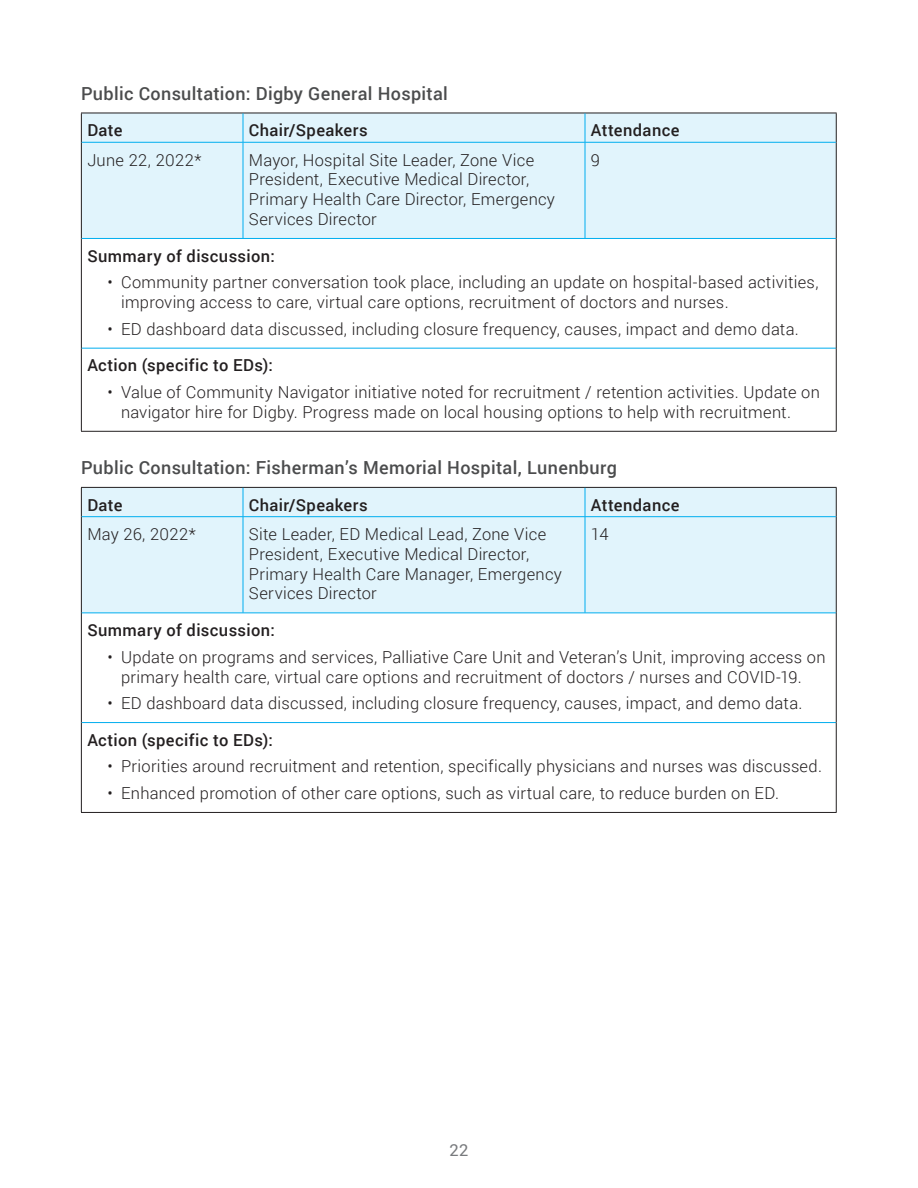
<style>
.page{position:relative;width:918px;height:1188px;background:#fff}
.page>*{position:absolute;margin:0;border:0;box-sizing:border-box;transform-origin:0 0}
.t1{font:500 18px "Roboto";letter-spacing:.02em;color:#4b4c4d}
.t2{font:300 16.5px/19.8px "Roboto";letter-spacing:.015em;color:#231f20}
.t3{font:500 16.5px "Roboto";letter-spacing:.025em;color:#231f20}
.t4{font:16.5px "Roboto";color:#787a7d}
</style>
<div class="page">
<div style="left:82px;top:114px;width:754px;height:124px;background:#e1f4fc"></div>
<hr style="left:81px;top:113px;width:162px;height:1px;background:#231f20">
<svg style="left:81px;top:113px;width:1px;height:29px"></svg>
<hr style="left:243px;top:113px;width:342px;height:1px;background:#231f20">
<hr style="left:585px;top:113px;width:252px;height:1px;background:#231f20">
<svg style="left:836px;top:113px;width:1px;height:29px"></svg>
<hr style="left:81px;top:142px;width:1px;height:96px;background:#231f20">
<hr style="left:836px;top:142px;width:1px;height:96px;background:#231f20">
<hr style="left:81px;top:238px;width:1px;height:110px;background:#231f20">
<hr style="left:81px;top:348px;width:1px;height:83px;background:#231f20">
<hr style="left:81px;top:431px;width:162px;height:1px;background:#231f20">
<hr style="left:243px;top:431px;width:342px;height:1px;background:#231f20">
<hr style="left:585px;top:431px;width:252px;height:1px;background:#231f20">
<svg style="left:243px;top:113px;width:1px;height:29px"></svg>
<svg style="left:585px;top:113px;width:1px;height:29px"></svg>
<hr style="left:82px;top:142px;width:161px;height:1px;background:#00aeef">
<hr style="left:243px;top:142px;width:342px;height:1px;background:#00aeef">
<hr style="left:243px;top:142px;width:1px;height:96px;background:#00aeef">
<hr style="left:585px;top:142px;width:251px;height:1px;background:#00aeef">
<hr style="left:585px;top:142px;width:1px;height:96px;background:#00aeef">
<hr style="left:82px;top:238px;width:161px;height:1px;background:#00aeef">
<hr style="left:243px;top:238px;width:342px;height:1px;background:#00aeef">
<hr style="left:585px;top:238px;width:251px;height:1px;background:#00aeef">
<hr style="left:82px;top:348px;width:161px;height:1px;background:#00aeef">
<hr style="left:243px;top:348px;width:342px;height:1px;background:#00aeef">
<hr style="left:585px;top:348px;width:251px;height:1px;background:#00aeef">
<hr style="left:836px;top:238px;width:1px;height:110px;background:#231f20">
<hr style="left:836px;top:348px;width:1px;height:83px;background:#231f20">
<div style="left:82px;top:488px;width:754px;height:125px;background:#e1f4fc"></div>
<hr style="left:81px;top:487px;width:162px;height:1px;background:#231f20">
<svg style="left:81px;top:488px;width:1px;height:29px"></svg>
<hr style="left:243px;top:487px;width:342px;height:1px;background:#231f20">
<hr style="left:585px;top:487px;width:252px;height:1px;background:#231f20">
<svg style="left:836px;top:488px;width:1px;height:29px"></svg>
<hr style="left:81px;top:517px;width:1px;height:96px;background:#231f20">
<hr style="left:836px;top:517px;width:1px;height:96px;background:#231f20">
<hr style="left:81px;top:613px;width:1px;height:110px;background:#231f20">
<hr style="left:81px;top:723px;width:1px;height:89px;background:#231f20">
<hr style="left:81px;top:812px;width:162px;height:1px;background:#231f20">
<hr style="left:243px;top:812px;width:342px;height:1px;background:#231f20">
<hr style="left:585px;top:812px;width:252px;height:1px;background:#231f20">
<svg style="left:243px;top:488px;width:1px;height:28px"></svg>
<svg style="left:585px;top:488px;width:1px;height:28px"></svg>
<hr style="left:82px;top:516px;width:161px;height:1px;background:#00aeef">
<hr style="left:243px;top:516px;width:342px;height:1px;background:#00aeef">
<hr style="left:243px;top:517px;width:1px;height:96px;background:#00aeef">
<hr style="left:585px;top:516px;width:251px;height:1px;background:#00aeef">
<hr style="left:585px;top:517px;width:1px;height:96px;background:#00aeef">
<hr style="left:82px;top:613px;width:161px;height:1px;background:#00aeef">
<hr style="left:243px;top:613px;width:342px;height:1px;background:#00aeef">
<hr style="left:585px;top:613px;width:251px;height:1px;background:#00aeef">
<hr style="left:82px;top:722px;width:161px;height:1px;background:#00aeef">
<hr style="left:243px;top:722px;width:342px;height:1px;background:#00aeef">
<hr style="left:585px;top:722px;width:251px;height:1px;background:#00aeef">
<hr style="left:836px;top:613px;width:1px;height:110px;background:#231f20">
<hr style="left:836px;top:723px;width:1px;height:89px;background:#231f20">
<p class="t1" style="left:81px;top:81px;width:368px">Public Consultation: Digby General Hospital</p>
<p class="t3" style="left:87px;top:119px;width:37px">Date</p>
<p class="t3" style="left:249px;top:119px;width:120px">Chair/Speakers</p>
<p class="t3" style="left:591px;top:119px;width:90px">Attendance</p>
<p class="t2" style="left:87px;top:149px;width:116px">June 22, 2022*</p>
<p class="t2" style="left:249px;top:149px;width:308px">Mayor, Hospital Site Leader, Zone Vice President, Executive Medical Director, Primary Health Care Director, Emergency Services Director</p>
<p class="t2" style="left:591px;top:149px;width:11px">9</p>
<p class="t3" style="left:87px;top:244px;width:189px">Summary of discussion:</p>
<p class="t2" style="left:121px;top:272px;width:699px;text-indent:-13px">• Community partner conversation took place, including an update on hospital-based activities, improving access to care, virtual care options, recruitment of doctors and nurses.</p>
<p class="t2" style="left:108px;top:318px;width:693px">• ED dashboard data discussed, including closure frequency, causes, impact and demo data.</p>
<p class="t3" style="left:87px;top:354px;width:187px">Action (specific to EDs):</p>
<p class="t2" style="left:121px;top:382px;width:700px;text-indent:-13px">• Value of Community Navigator initiative noted for recruitment / retention activities. Update on navigator hire for Digby. Progress made on local housing options to help with recruitment.</p>
<p class="t1" style="left:81px;top:455px;width:537px">Public Consultation: Fisherman’s Memorial Hospital, Lunenburg</p>
<p class="t3" style="left:87px;top:493px;width:37px">Date</p>
<p class="t3" style="left:249px;top:493px;width:120px">Chair/Speakers</p>
<p class="t3" style="left:591px;top:493px;width:90px">Attendance</p>
<p class="t2" style="left:87px;top:524px;width:110px">May 26, 2022*</p>
<p class="t2" style="left:249px;top:524px;width:314px">Site Leader, ED Medical Lead, Zone Vice President, Executive Medical Director, Primary Health Care Manager, Emergency Services Director</p>
<p class="t2" style="left:591px;top:524px;width:19px">14</p>
<p class="t3" style="left:87px;top:619px;width:189px">Summary of discussion:</p>
<p class="t2" style="left:121px;top:646px;width:706px;text-indent:-13px">• Update on programs and services, Palliative Care Unit and Veteran’s Unit, improving access on primary health care, virtual care options and recruitment of doctors / nurses and COVID-19.</p>
<p class="t2" style="left:108px;top:693px;width:696px">• ED dashboard data discussed, including closure frequency, causes, impact, and demo data.</p>
<p class="t3" style="left:87px;top:728px;width:187px">Action (specific to EDs):</p>
<p class="t2" style="left:108px;top:756px;width:716px">• Priorities around recruitment and retention, specifically physicians and nurses was discussed.</p>
<p class="t2" style="left:108px;top:783px;width:673px">• Enhanced promotion of other care options, such as virtual care, to reduce burden on ED.</p>
<p class="t4" style="left:449px;top:1138px;width:21px">22</p>
</div>
